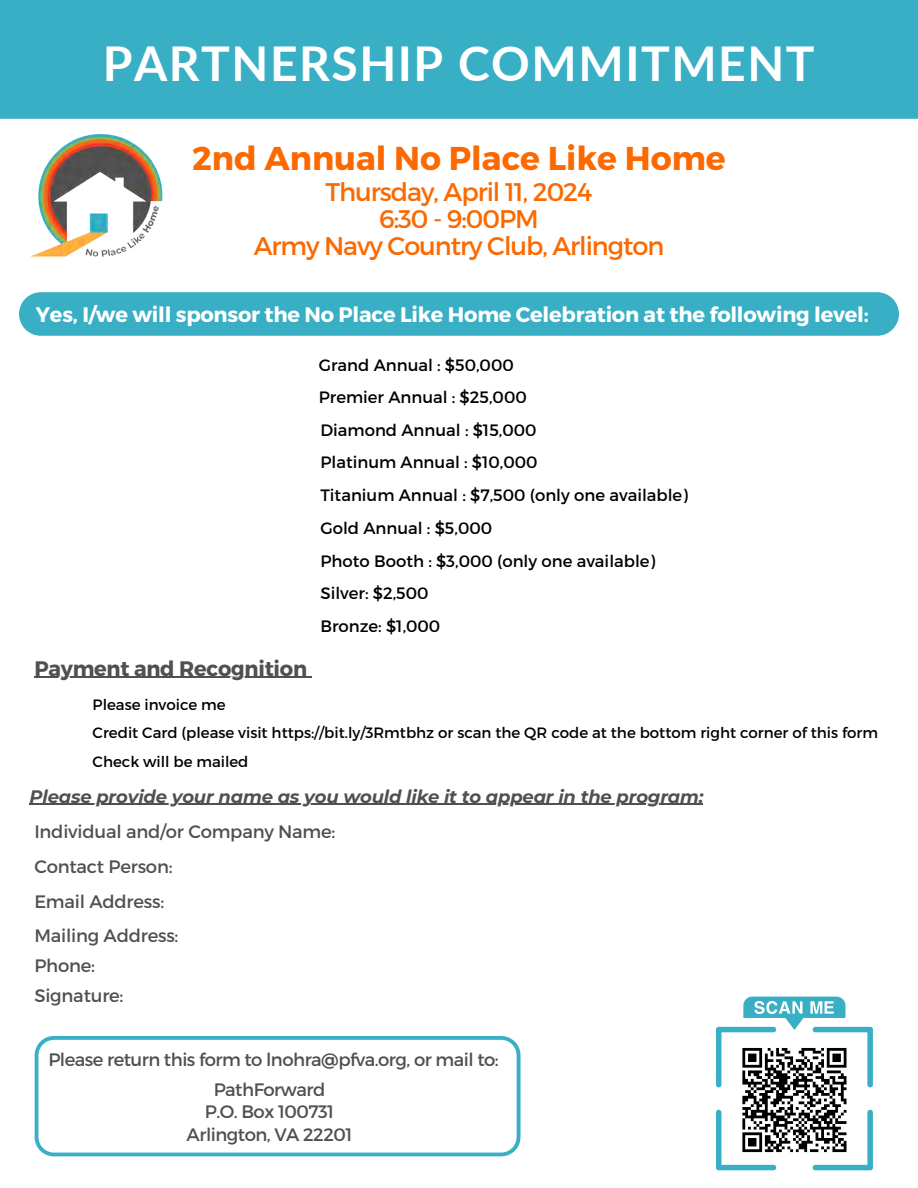
<style>
.page{position:relative;width:918px;height:1188px;background:#fff}
.page>*{position:absolute;margin:0;border:0;box-sizing:border-box;transform-origin:0 0}
.t1{font:700 48px "Lato";letter-spacing:.03em;color:#fff}
.t2{font:700 33px "Montserrat";color:#fb6900}
.t3{font:25.5px "Montserrat";letter-spacing:-.04em;color:#fb6900}
.t4{font:700 21px "Montserrat";letter-spacing:-.01em;color:#fff}
.t5{font:700 21px "Montserrat";letter-spacing:-.01em;color:#505050}
.t6{font:18px "Montserrat";letter-spacing:-.03em;color:#505050}
.t7{font:18px "Montserrat";letter-spacing:-.01em;color:#505050}
.t8{font:italic 700 18px "Montserrat";letter-spacing:-.01em;color:#505050}
.t9{font:16.5px "Montserrat";color:#000}
.t10{font:15px/28.5px "Montserrat";color:#000}
</style>
<div class="page">
<div style="left:0;top:0;width:918px;height:119px;background:#38afc4"></div>
<img style="left:31px;top:133px;width:132px;height:124px">
<div style="left:19px;top:292px;width:880px;height:44px;background:#38afc4"></div>
<svg style="left:35px;top:1036px;width:485px;height:120px"></svg>
<svg style="left:743px;top:997px;width:102px;height:33px"></svg>
<div style="left:716px;top:1027px;width:60px;height:5px;background:#38afc4;border-radius:3px"></div>
<div style="left:716px;top:1027px;width:6px;height:60px;background:#38afc4;border-radius:3px"></div>
<div style="left:813px;top:1027px;width:59px;height:5px;background:#38afc4;border-radius:3px"></div>
<div style="left:867px;top:1027px;width:5px;height:60px;background:#38afc4;border-radius:3px"></div>
<div style="left:716px;top:1165px;width:60px;height:5px;background:#38afc4;border-radius:3px"></div>
<div style="left:716px;top:1110px;width:6px;height:60px;background:#38afc4;border-radius:3px"></div>
<div style="left:813px;top:1165px;width:59px;height:5px;background:#38afc4;border-radius:3px"></div>
<div style="left:867px;top:1110px;width:5px;height:60px;background:#38afc4;border-radius:3px"></div>
<svg style="left:742px;top:1048px;width:105px;height:105px"></svg>
<hr style="left:30px;top:804px;width:673px;height:1px;background:#505050">
<hr style="left:34px;top:677px;width:273px;height:1px;background:#505050">
<p class="t1" style="left:103px;top:33px;width:713px">PARTNERSHIP COMMITMENT</p>
<p class="t2" style="left:192px;top:137px;width:535px">2nd Annual No Place Like Home</p>
<p class="t3" style="left:325px;top:175px;width:269px">Thursday, April 11, 2024</p>
<p class="t3" style="left:379px;top:202px;width:161px">6:30 - 9:00PM</p>
<p class="t3" style="left:254px;top:229px;width:412px">Army Navy Country Club, Arlington</p>
<p class="t4" style="left:36px;top:301px;width:834px">Yes, I/we will sponsor the No Place Like Home Celebration at the following level:</p>
<p class="t9" style="left:319px;top:354px;width:197px">Grand Annual : $50,000</p>
<p class="t9" style="left:319px;top:386px;width:210px">Premier Annual : $25,000</p>
<p class="t9" style="left:320px;top:419px;width:218px">Diamond Annual : $15,000</p>
<p class="t9" style="left:320px;top:452px;width:219px">Platinum Annual : $10,000</p>
<p class="t9" style="left:320px;top:485px;width:369px">Titanium Annual : $7,500 (only one available)</p>
<p class="t9" style="left:320px;top:517px;width:173px">Gold Annual : $5,000</p>
<p class="t9" style="left:320px;top:550px;width:336px">Photo Booth : $3,000 (only one available)</p>
<p class="t9" style="left:320px;top:583px;width:110px">Silver: $2,500</p>
<p class="t9" style="left:320px;top:616px;width:121px">Bronze: $1,000</p>
<p class="t5" style="left:34px;top:655px;width:274px">Payment and Recognition</p>
<p class="t10" style="left:93px;top:689px;width:787px">Please invoice me<br>Credit Card (please visit https://bit.ly/3Rmtbhz or scan the QR code at the bottom right corner of this form<br>Check will be mailed</p>
<p class="t8" style="left:30px;top:785px;width:675px">Please provide your name as you would like it to appear in the program:</p>
<p class="t7" style="left:34px;top:820px;width:303px">Individual and/or Company Name:</p>
<p class="t7" style="left:34px;top:855px;width:140px">Contact Person:</p>
<p class="t7" style="left:34px;top:890px;width:131px">Email Address:</p>
<p class="t7" style="left:34px;top:924px;width:146px">Mailing Address:</p>
<p class="t7" style="left:34px;top:954px;width:62px">Phone:</p>
<p class="t7" style="left:34px;top:984px;width:91px">Signature:</p>
<p class="t6" style="left:48px;top:1048px;width:452px">Please return this form to lnohra@pfva.org, or mail to:</p>
<p class="t6" style="left:214px;top:1078px;width:113px">PathForward</p>
<p class="t6" style="left:205px;top:1100px;width:131px">P.O. Box 100731</p>
<p class="t6" style="left:187px;top:1123px;width:167px">Arlington, VA 22201</p>
</div>
